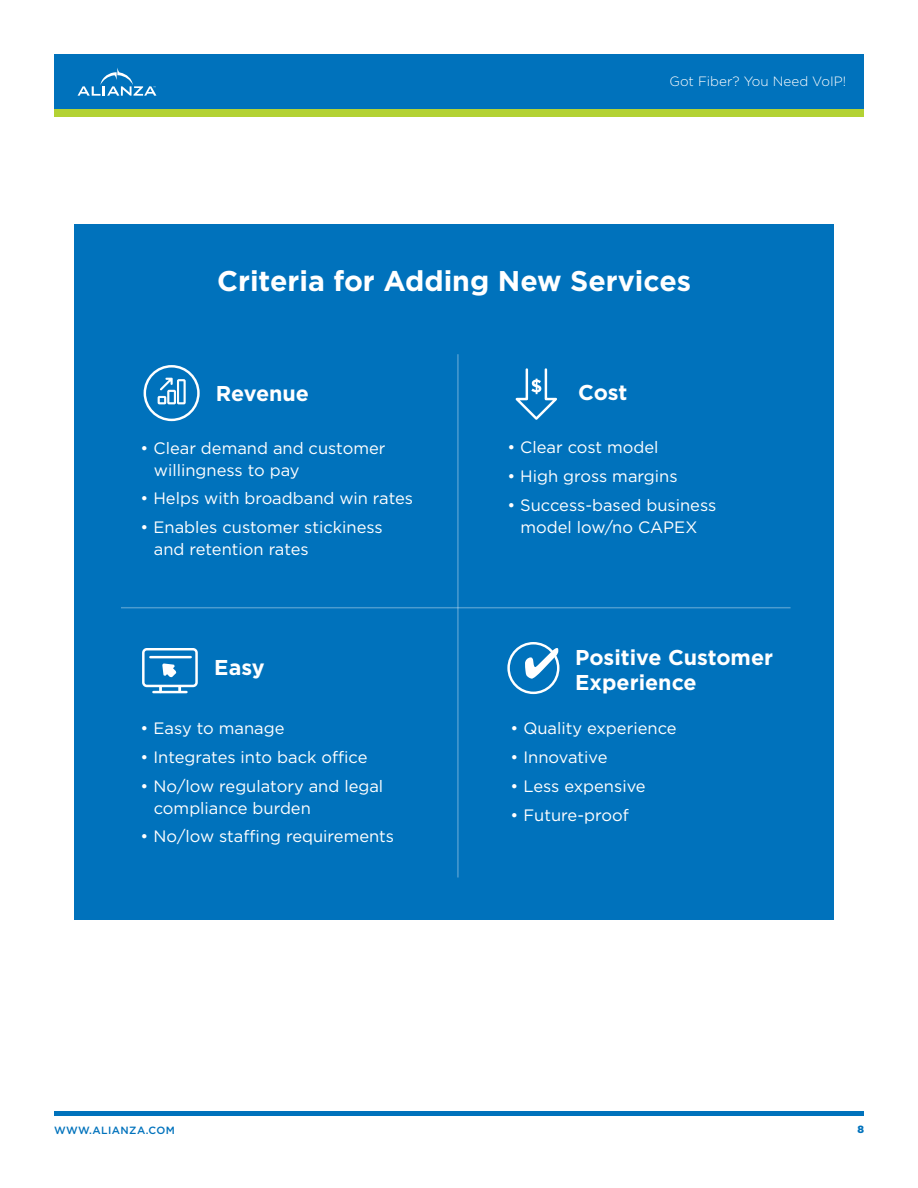
<style>
.page{position:relative;width:918px;height:1188px;background:#fff}
.page>*{position:absolute;margin:0;border:0;box-sizing:border-box;transform-origin:0 0}
.BODY{font:700 28.5px "Gotham";color:#fff}
.BODY-2{font:700 21.45px/24.8px "Gotham";color:#fff}
.BODY-3{font:16.5px/21.5px "Gotham";color:#fff}
.t1{font:300 13.5px "Gotham";color:#fff}
.t2{font:500 10.5px "Gotham";letter-spacing:.04em;color:#0072bc}
.t3{font:900 10.5px "Gotham";color:#0072bc}
</style>
<div class="page">
<hr style="left:55px;top:1111px;width:809px;height:4px;background:#0072bc">
<div style="left:54px;top:54px;width:810px;height:56px;background:#0072bc"></div>
<svg style="left:78px;top:68px;width:78px;height:28px"></svg>
<div style="left:54px;top:109px;width:810px;height:8px;background:#b3d234"></div>
<div style="left:75px;top:225px;width:759px;height:695px;background:#0072bc"></div>
<svg style="left:158px;top:377px;width:28px;height:27px"></svg>
<div style="left:144px;top:365px;width:56px;height:56px;border:2px solid #fff;border-radius:50%"></div>
<div style="left:507px;top:642px;width:52px;height:52px;border:2px solid #fff;border-radius:50%"></div>
<svg style="left:525px;top:648px;width:33px;height:31px"></svg>
<svg style="left:142px;top:648px;width:56px;height:46px"></svg>
<svg style="left:515px;top:368px;width:42px;height:52px"></svg>
<hr style="left:457px;top:354px;width:2px;height:523px;background:#fff">
<hr style="left:121px;top:607px;width:670px;height:1px;background:#fff">
<p class="t1" style="left:669px;top:73px;width:178px">Got Fiber? You Need VoIP!</p>
<p class="BODY" style="left:217px;top:265px;width:476px">Criteria for Adding New Services</p>
<p class="BODY-2" style="left:216px;top:381px;width:95px">Revenue</p>
<p class="BODY-3" style="left:154px;top:437px;width:233px;text-indent:-13px">• Clear demand and customer willingness to pay</p>
<p class="BODY-3" style="left:141px;top:488px;width:274px">• Helps with broadband win rates</p>
<p class="BODY-3" style="left:154px;top:516px;width:230px;text-indent:-13px">• Enables customer stickiness and retention rates</p>
<p class="BODY-2" style="left:214px;top:654px;width:52px">Easy</p>
<p class="BODY-3" style="left:141px;top:718px;width:145px">• Easy to manage</p>
<p class="BODY-3" style="left:141px;top:746px;width:228px">• Integrates into back office</p>
<p class="BODY-3" style="left:154px;top:775px;width:231px;text-indent:-13px">• No/low regulatory and legal compliance burden</p>
<p class="BODY-3" style="left:141px;top:826px;width:255px">• No/low staffing requirements</p>
<p class="BODY-2" style="left:578px;top:380px;width:51px">Cost</p>
<p class="BODY-3" style="left:507px;top:436px;width:153px">• Clear cost model</p>
<p class="BODY-3" style="left:507px;top:465px;width:172px">• High gross margins</p>
<p class="BODY-3" style="left:507px;top:494px;width:210px;text-align:center">• Success-based business model low/no CAPEX</p>
<p class="BODY-2" style="left:575px;top:645px;width:199px">Positive Customer<br>Experience</p>
<p class="BODY-3" style="left:511px;top:717px;width:167px">• Quality experience</p>
<p class="BODY-3" style="left:511px;top:746px;width:98px">• Innovative</p>
<p class="BODY-3" style="left:511px;top:775px;width:137px">• Less expensive</p>
<p class="BODY-3" style="left:511px;top:804px;width:120px">• Future-proof</p>
<p class="t2" style="left:54px;top:1124px;width:122px">WWW.ALIANZA.COM</p>
<p class="t3" style="left:857px;top:1124px;width:8px">8</p>
</div>
